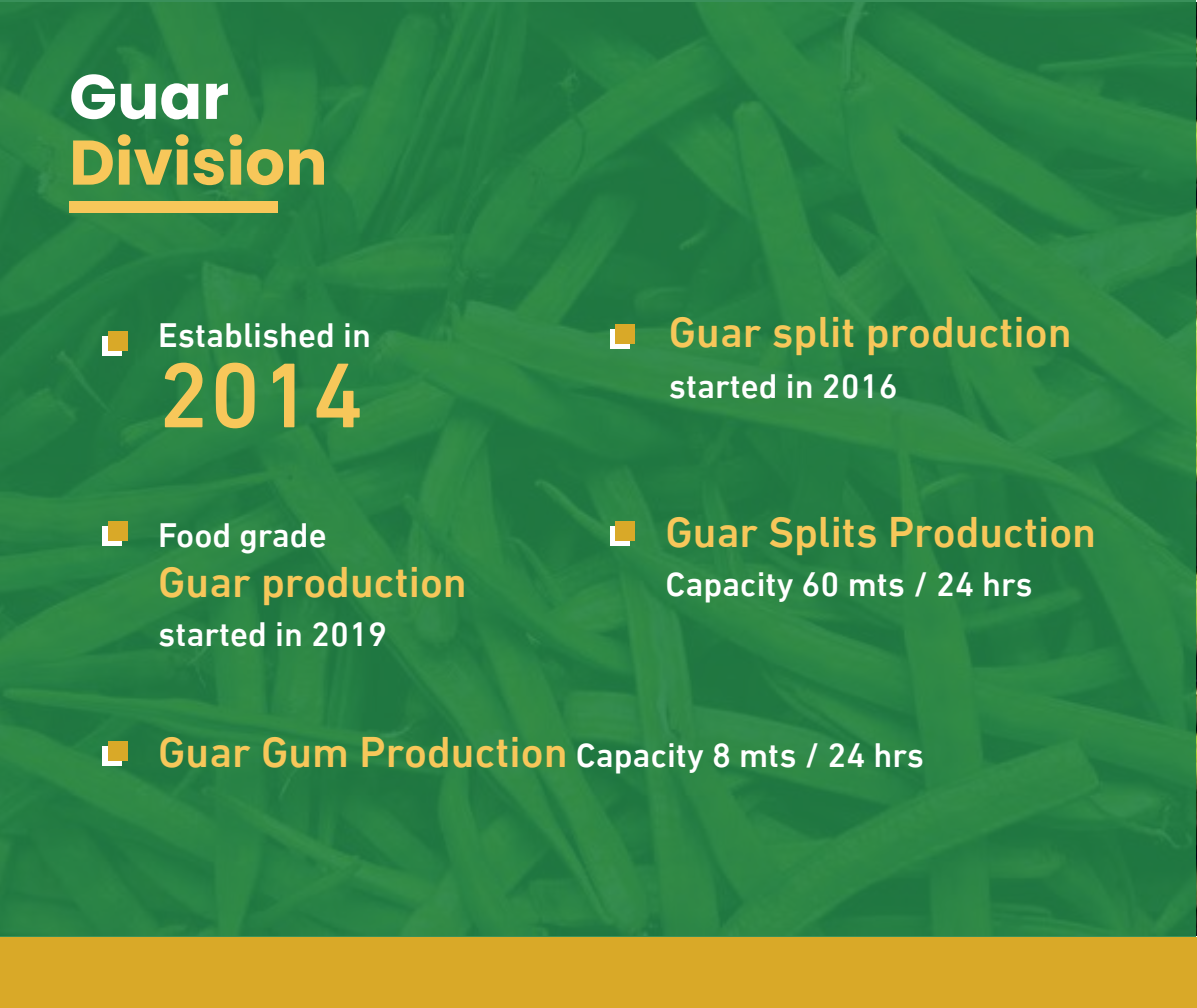
<style>
.page{position:relative;width:1197px;height:1008px;background:#fff}
.page>*{position:absolute;margin:0;border:0;box-sizing:border-box;transform-origin:0 0}
.t1{font:500 93.62px "DIN Next LT Arabic";color:#f7c75a}
.t2{font:700 62.82px "Poppins";color:#f7c75a}
.t3{font:700 62.82px "Poppins";color:#fff}
.t4{font:500 43.75px "DIN Next LT Arabic";color:#f7c75a}
.t5{font:500 34.48px "DIN Next LT Arabic";color:#fff}
.s1{font-size:43.75px;color:#f7c75a}
</style>
<div class="page">
<div style="left:0;top:0;width:1196px;height:1008px;background:#238448"></div>
<div style="left:103px;top:336px;width:19px;height:19px;background:#fff"></div>
<div style="left:108px;top:332px;width:19px;height:19px;background:#d9a928"></div>
<div style="left:610px;top:330px;width:19px;height:19px;background:#fff"></div>
<div style="left:615px;top:325px;width:20px;height:19px;background:#d9a928"></div>
<div style="left:103px;top:526px;width:19px;height:19px;background:#fff"></div>
<div style="left:108px;top:521px;width:19px;height:20px;background:#d9a928"></div>
<div style="left:610px;top:526px;width:19px;height:19px;background:#fff"></div>
<div style="left:615px;top:521px;width:20px;height:20px;background:#d9a928"></div>
<div style="left:103px;top:746px;width:19px;height:20px;background:#fff"></div>
<div style="left:108px;top:742px;width:19px;height:19px;background:#d9a928"></div>
<div style="left:0;top:938px;width:1197px;height:70px;background:#d9a928"></div>
<div style="left:69px;top:201px;width:208px;height:12px;background:#f7c75a"></div>
<h2 class="t3" style="left:69px;top:60px;width:161px">Guar</h2>
<h2 class="t2" style="left:69px;top:126px;width:260px">Division</h2>
<p class="t5" style="left:158px;top:315px;width:214px">Established in</p>
<h1 class="t1" style="left:158px;top:340px;width:207px">2014</h1>
<p class="t5" style="left:158px;top:515px;width:170px">Food grade</p>
<p class="t4" style="left:158px;top:557px;width:310px">Guar production</p>
<p class="t5" style="left:158px;top:614px;width:230px">started in 2019</p>
<p class="t4" style="left:669px;top:307px;width:404px">Guar split production</p>
<p class="t5" style="left:669px;top:366px;width:230px">started in 2016</p>
<p class="t4" style="left:665px;top:506px;width:432px">Guar Splits Production</p>
<p class="t5" style="left:665px;top:564px;width:369px">Capacity 60 mts / 24 hrs</p>
<p class="t5" style="left:158px;top:735px;width:767px"><span class="s1">Guar Gum Production</span> Capacity 8 mts / 24 hrs</p>
</div>
